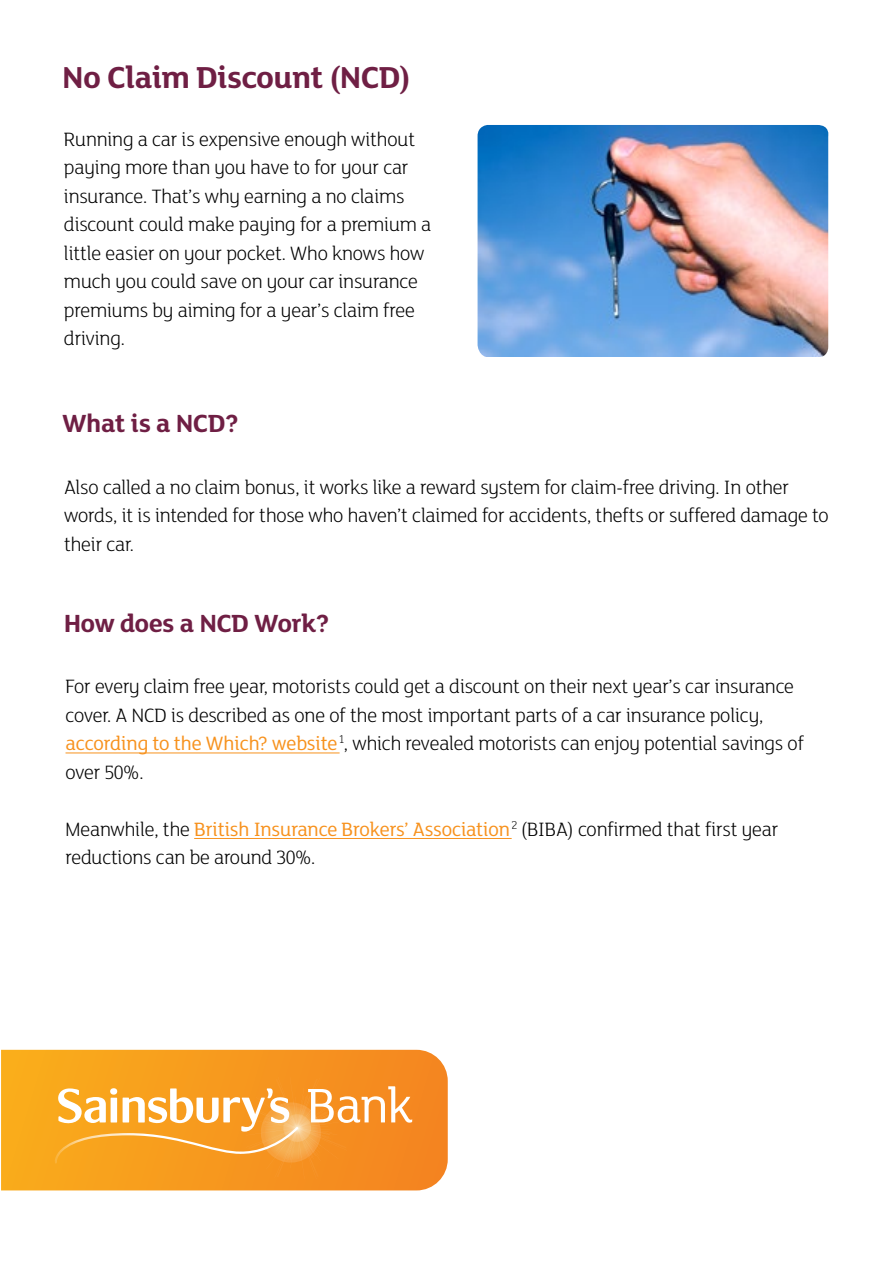
<style>
.page{position:relative;width:893px;height:1263px;background:#fff}
.page>*{position:absolute;margin:0;border:0;box-sizing:border-box;transform-origin:0 0}
.t1{font:700 33px "Mary Ann BETA";color:#6f1f44}
.t2{font:700 27px "Mary Ann BETA";color:#6f1f44}
.t3{font:300 21px/28.5px "Mary Ann BETA";color:#000}
.s1{font-weight:400;color:#f7921e}
</style>
<div class="page">
<svg style="left:1px;top:1050px;width:447px;height:140px;background:#f79a20"></svg>
<svg style="left:55px;top:1077px;width:357px;height:88px;background:#f8aa45"></svg>
<img style="left:477px;top:125px;width:352px;height:232px">
<hr style="left:66px;top:753px;width:274px;height:1px;background:#f7921e">
<hr style="left:194px;top:838px;width:318px;height:1px;background:#f7921e">
<h1 class="t1" style="left:62px;top:55px;width:349px">No Claim Discount (NCD)</h1>
<p class="t3" style="left:64px;top:124px;width:369px">Running a car is expensive enough without paying more than you have to for your car insurance. That’s why earning a no claims discount could make paying for a premium a little easier on your pocket. Who knows how much you could save on your car insurance premiums by aiming for a year’s claim free driving.</p>
<p class="t2" style="left:63px;top:405px;width:178px">What is a NCD?</p>
<p class="t3" style="left:64px;top:472px;width:766px">Also called a no claim bonus, it works like a reward system for claim-free driving. In other words, it is intended for those who haven’t claimed for accidents, thefts or suffered damage to their car.</p>
<p class="t2" style="left:64px;top:604px;width:267px">How does a NCD Work?</p>
<p class="t3" style="left:66px;top:672px;width:740px">For every claim free year, motorists could get a discount on their next year’s car insurance cover. A NCD is described as one of the most important parts of a car insurance policy, <span class="s1">according to the Which? website</span> <sup>1</sup>, which revealed motorists can enjoy potential savings of over 50%.</p>
<p class="t3" style="left:66px;top:814px;width:714px">Meanwhile, the <span class="s1">British Insurance Brokers’ Association</span><sup>2</sup> (BIBA) confirmed that first year reductions can be around 30%.</p>
</div>
